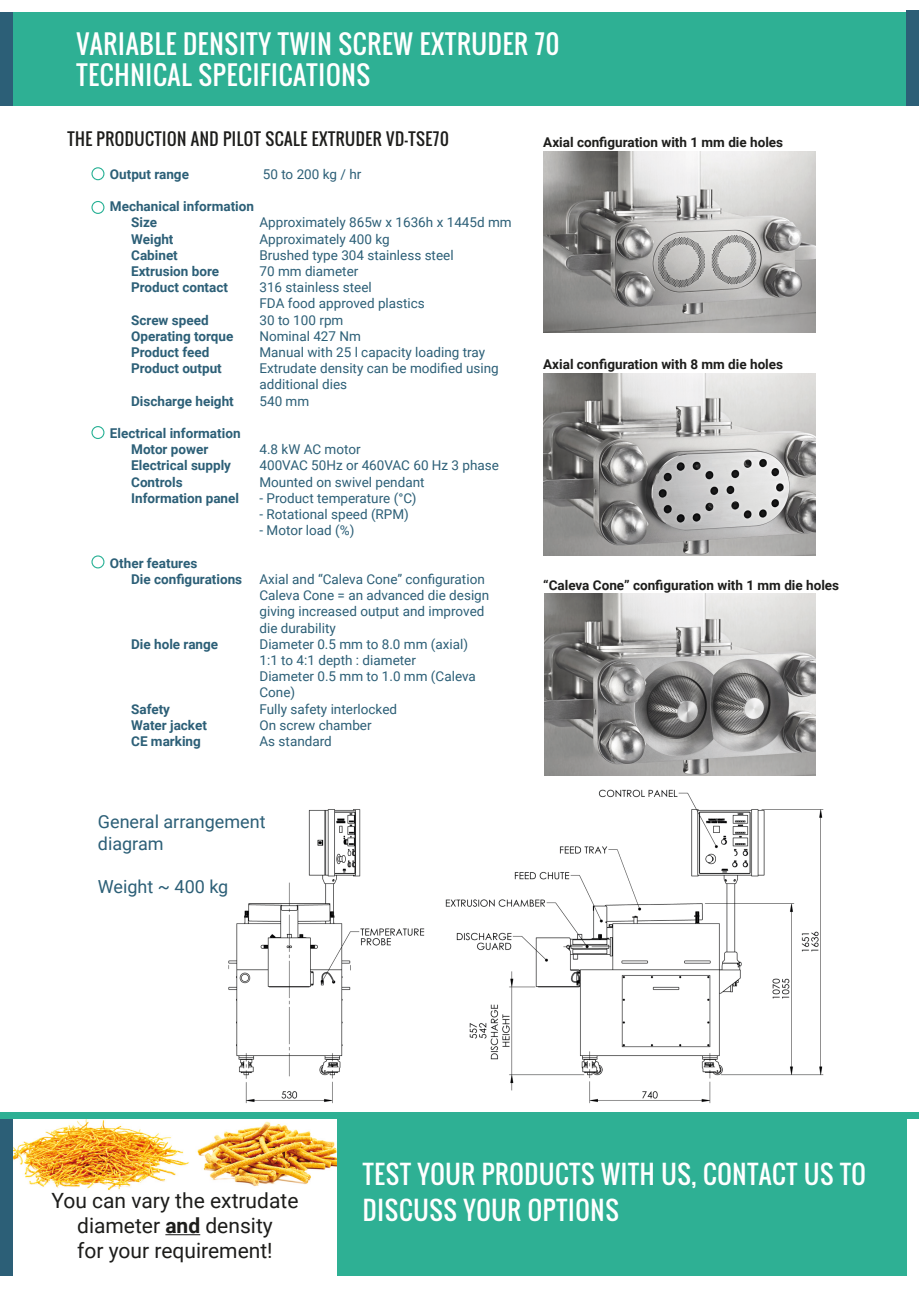
<style>
.page{position:relative;width:919px;height:1289px;background:#fff}
.page>*{position:absolute;margin:0;border:0;box-sizing:border-box;transform-origin:0 0}
.t1{font:25.5px/30.6px "Oswald";letter-spacing:.03em;color:#fff}
.t2{font:25.05px/36px "Oswald";letter-spacing:.03em;color:#fff}
.t3{font:21px/25.2px "Roboto";color:#1d1d1b;text-align:center}
.t4{font:18px/21.6px "Roboto";color:#2c5f77}
.t5{font:16.5px "Oswald";letter-spacing:.03em;color:#1d1d1b}
.t6{font:13.5px/16.2px "Roboto";color:#2c5f77}
.t7{font:700 13.5px "Roboto";color:#2c5f77}
.t8{font:700 13.5px "Roboto";color:#1d1d1b}
.s1{font-weight:700}
</style>
<div class="page">
<img style="left:13px;top:1119px;width:324px;height:71px">
<div style="left:337px;top:1118px;width:569px;height:158px;background:#2eb094"></div>
<div style="left:13px;top:13px;width:893px;height:93px;background:#2eb094"></div>
<div style="left:0;top:13px;width:13px;height:93px;background:#2c5f77"></div>
<div style="left:906px;top:11px;width:12px;height:95px;background:#2c5f77"></div>
<div style="left:0;top:1118px;width:13px;height:157px;background:#2c5f77"></div>
<img style="left:228px;top:593px;width:596px;height:511px">
<img style="left:543px;top:373px;width:272px;height:182px">
<img style="left:543px;top:593px;width:272px;height:182px">
<img style="left:543px;top:151px;width:272px;height:182px">
<div style="left:414px;top:585px;width:129px;height:223px;background:#fff"></div>
<div style="left:0;top:1112px;width:918px;height:7px;background:#2eb094"></div>
<svg style="left:91px;top:167px;width:13px;height:13px"></svg>
<svg style="left:91px;top:201px;width:13px;height:13px"></svg>
<svg style="left:91px;top:426px;width:13px;height:13px"></svg>
<svg style="left:91px;top:555px;width:13px;height:13px"></svg>
<hr style="left:165px;top:1234px;width:35px;height:1px;background:#1d1d1b">
<h1 class="t1" style="left:77px;top:29px;width:484px">VARIABLE DENSITY TWIN SCREW EXTRUDER 70<br>TECHNICAL SPECIFICATIONS</h1>
<p class="t5" style="left:67px;top:127px;width:383px">THE PRODUCTION AND PILOT SCALE EXTRUDER VD-TSE70</p>
<p class="t8" style="left:543px;top:133px;width:241px">Axial configuration with 1 mm die holes</p>
<p class="t7" style="left:110px;top:164px;width:81px">Output range</p>
<p class="t6" style="left:263px;top:165px;width:100px">50 to 200 kg / hr</p>
<p class="t7" style="left:110px;top:197px;width:146px">Mechanical information</p>
<p class="t7" style="left:131px;top:213px;width:27px">Size</p>
<p class="t6" style="left:259px;top:214px;width:254px">Approximately 865w x 1636h x 1445d mm</p>
<p class="t7" style="left:131px;top:229px;width:44px">Weight</p>
<p class="t6" style="left:259px;top:230px;width:132px">Approximately 400 kg</p>
<p class="t7" style="left:131px;top:245px;width:48px">Cabinet</p>
<p class="t6" style="left:259px;top:246px;width:196px">Brushed type 304 stainless steel</p>
<p class="t7" style="left:131px;top:262px;width:89px">Extrusion bore</p>
<p class="t6" style="left:259px;top:262px;width:100px">70 mm diameter</p>
<p class="t7" style="left:131px;top:278px;width:98px">Product contact</p>
<p class="t6" style="left:259px;top:279px;width:114px">316 stainless steel</p>
<p class="t6" style="left:259px;top:295px;width:167px">FDA food approved plastics</p>
<p class="t7" style="left:131px;top:310px;width:79px">Screw speed</p>
<p class="t6" style="left:259px;top:311px;width:85px">30 to 100 rpm</p>
<p class="t7" style="left:131px;top:326px;width:104px">Operating torque</p>
<p class="t6" style="left:259px;top:327px;width:103px">Nominal 427 Nm</p>
<p class="t7" style="left:131px;top:343px;width:80px">Product feed</p>
<p class="t6" style="left:259px;top:343px;width:227px">Manual with 25 l capacity loading tray</p>
<p class="t7" style="left:131px;top:359px;width:92px">Product output</p>
<p class="t6" style="left:259px;top:360px;width:241px">Extrudate density can be modified using additional dies</p>
<p class="t7" style="left:131px;top:391px;width:104px">Discharge height</p>
<p class="t6" style="left:259px;top:392px;width:51px">540 mm</p>
<p class="t7" style="left:110px;top:424px;width:132px">Electrical information</p>
<p class="t7" style="left:131px;top:440px;width:79px">Motor power</p>
<p class="t6" style="left:259px;top:441px;width:103px">4.8 kW AC motor</p>
<p class="t7" style="left:131px;top:456px;width:101px">Electrical supply</p>
<p class="t6" style="left:259px;top:457px;width:241px">400VAC 50Hz or 460VAC 60 Hz 3 phase</p>
<p class="t7" style="left:131px;top:472px;width:53px">Controls</p>
<p class="t6" style="left:259px;top:473px;width:167px">Mounted on swivel pendant</p>
<p class="t7" style="left:131px;top:488px;width:109px">Information panel</p>
<p class="t6" style="left:259px;top:489px;width:159px">- Product temperature (°C)</p>
<p class="t6" style="left:259px;top:505px;width:151px">- Rotational speed (RPM)</p>
<p class="t6" style="left:259px;top:522px;width:96px">- Motor load (%)</p>
<p class="t7" style="left:110px;top:553px;width:89px">Other features</p>
<p class="t7" style="left:131px;top:569px;width:112px">Die configurations</p>
<p class="t6" style="left:259px;top:570px;width:227px">Axial and “Caleva Cone” configuration</p>
<p class="t6" style="left:259px;top:586px;width:231px">Caleva Cone = an advanced die design giving increased output and improved die durability</p>
<p class="t7" style="left:131px;top:634px;width:88px">Die hole range</p>
<p class="t6" style="left:259px;top:635px;width:210px">Diameter 0.5 mm to 8.0 mm (axial)</p>
<p class="t6" style="left:259px;top:651px;width:158px">1:1 to 4:1 depth : diameter</p>
<p class="t6" style="left:259px;top:667px;width:218px">Diameter 0.5 mm to 1.0 mm (Caleva<br>Cone)</p>
<p class="t7" style="left:131px;top:699px;width:40px">Safety</p>
<p class="t6" style="left:259px;top:700px;width:139px">Fully safety interlocked</p>
<p class="t7" style="left:131px;top:715px;width:77px">Water jacket</p>
<p class="t6" style="left:259px;top:716px;width:114px">On screw chamber</p>
<p class="t7" style="left:131px;top:731px;width:71px">CE marking</p>
<p class="t6" style="left:259px;top:732px;width:74px">As standard</p>
<p class="t8" style="left:543px;top:354px;width:241px">Axial configuration with 8 mm die holes</p>
<p class="t8" style="left:543px;top:575px;width:297px">“Caleva Cone” configuration with 1 mm die holes</p>
<p class="t4" style="left:98px;top:810px;width:169px">General arrangement diagram</p>
<p class="t4" style="left:98px;top:875px;width:132px">Weight ~ 400 kg</p>
<h3 class="t3" style="left:51px;top:1187px;width:248px">You can vary the extrudate diameter <span class="s1">and</span> density<br>for your requirement!</h3>
<p class="t2" style="left:363px;top:1156px;width:504px">TEST YOUR PRODUCTS WITH US, CONTACT US TO<br>DISCUSS YOUR OPTIONS</p>
</div>
